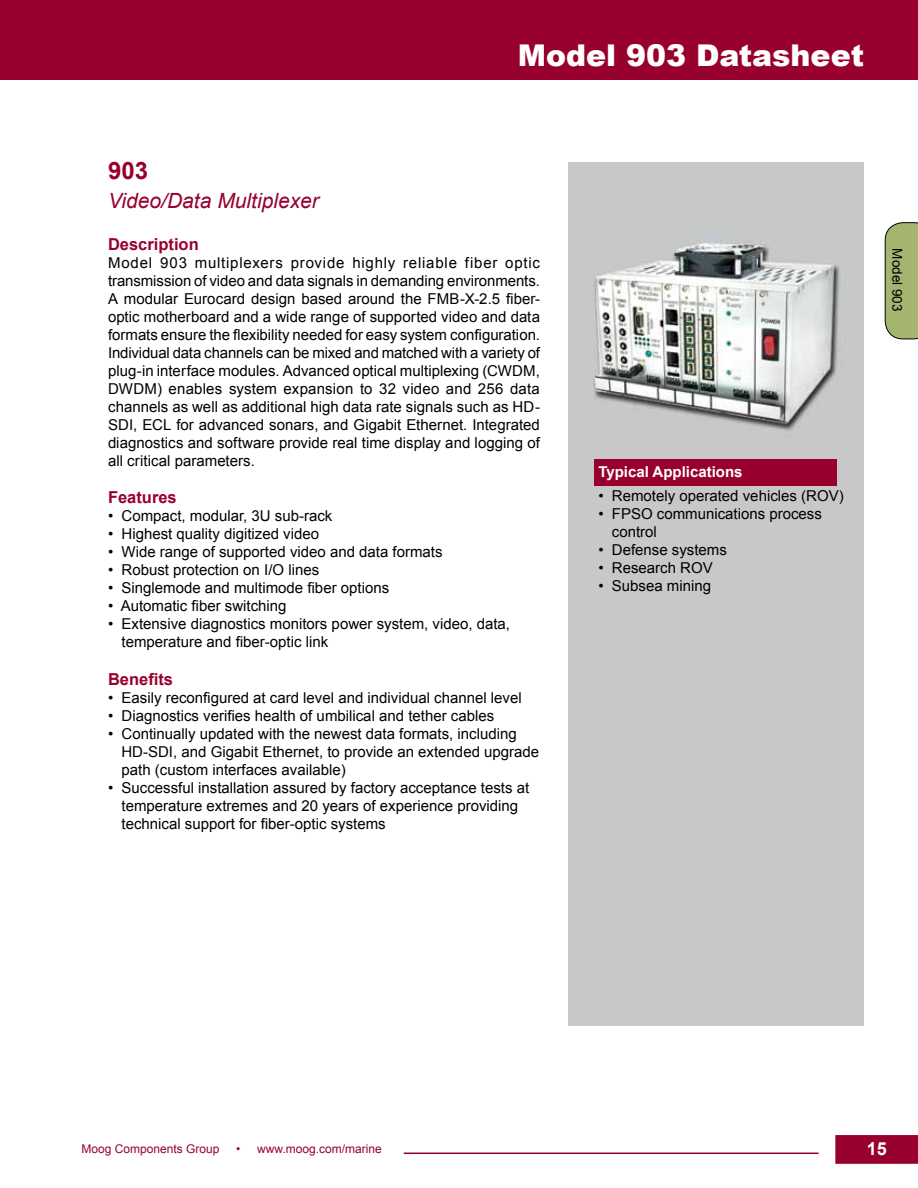
<style>
.page{position:relative;width:918px;height:1188px;background:#fff}
.page>*{position:absolute;margin:0;border:0;box-sizing:border-box;transform-origin:0 0}
.t1{font:900 30px "Arial";color:#fff}
.t2{font:700 24px "Arial";color:#98002e}
.t3{font:italic 21px "Arial";color:#98002e}
.t4{font:700 18px "Arial";color:#fff}
.t5{font:700 16.5px "Arial";color:#98002e}
.t6{font:15px/18px "Arial";color:#000}
.t7{font:700 15px "Arial";color:#fff}
.t8{font:13.5px "Arial";color:#000}
.t9{font:12px "Arial";color:#98002e}
</style>
<div class="page">
<div style="left:0;top:0;width:918px;height:80px;background:#98002e"></div>
<img style="left:568px;top:162px;width:296px;height:864px">
<svg style="left:835px;top:1135px;width:83px;height:29px;background:#990330"></svg>
<hr style="left:404px;top:1153px;width:415px;height:1px;background:#98002e">
<svg style="left:885px;top:222px;width:33px;height:117px;background:#a1b170"></svg>
<div style="left:594px;top:459px;width:243px;height:27px;background:#98002e"></div>
<h1 class="t1" style="left:518px;top:33px;width:348px">Model 903 Datasheet</h1>
<h2 class="t2" style="left:108px;top:155px;width:42px">903</h2>
<h3 class="t3" style="left:108px;top:187px;width:212px">Video/Data Multiplexer</h3>
<p class="t5" style="left:108px;top:233px;width:92px">Description</p>
<p class="t6" style="left:108px;top:254px;width:434px;text-align:justify">Model 903 multiplexers provide highly reliable fiber optic transmission of video and data signals in demanding environments.<br>A modular Eurocard design based around the FMB-X-2.5 fiber&shy;optic motherboard and a wide range of supported video and data formats ensure the flexibility needed for easy system configuration.<br>Individual data channels can be mixed and matched with a variety of plug-in interface modules. Advanced optical multiplexing (CWDM, DWDM) enables system expansion to 32 video and 256 data channels as well as additional high data rate signals such as HD-SDI, ECL for advanced sonars, and Gigabit Ethernet. Integrated diagnostics and software provide real time display and logging of all critical parameters.</p>
<p class="t5" style="left:108px;top:487px;width:70px">Features</p>
<p class="t6" style="left:108px;top:507px;width:226px">• Compact, modular, 3U sub-rack</p>
<p class="t6" style="left:108px;top:525px;width:213px">• Highest quality digitized video</p>
<p class="t6" style="left:108px;top:543px;width:336px">• Wide range of supported video and data formats</p>
<p class="t6" style="left:108px;top:561px;width:213px">• Robust protection on I/O lines</p>
<p class="t6" style="left:108px;top:579px;width:283px">• Singlemode and multimode fiber options</p>
<p class="t6" style="left:108px;top:597px;width:180px">• Automatic fiber switching</p>
<p class="t6" style="left:122px;top:615px;width:390px;text-indent:-14px">• Extensive diagnostics monitors power system, video, data, temperature and fiber-optic link</p>
<p class="t5" style="left:108px;top:668px;width:67px">Benefits</p>
<p class="t6" style="left:108px;top:689px;width:415px">• Easily reconfigured at card level and individual channel level</p>
<p class="t6" style="left:108px;top:707px;width:388px">• Diagnostics verifies health of umbilical and tether cables</p>
<p class="t6" style="left:122px;top:725px;width:419px;text-indent:-14px">• Continually updated with the newest data formats, including<br>HD-SDI, and Gigabit Ethernet, to provide an extended upgrade path (custom interfaces available)</p>
<p class="t6" style="left:122px;top:779px;width:409px;text-indent:-14px">• Successful installation assured by factory acceptance tests at temperature extremes and 20 years of experience providing technical support for fiber-optic systems</p>
<p class="t8" style="left:906px;top:248px;width:65px;rotate:90deg">Model 903</p>
<p class="t7" style="left:598px;top:462px;width:146px">Typical Applications</p>
<p class="t6" style="left:598px;top:487px;width:247px">• Remotely operated vehicles (ROV)</p>
<p class="t6" style="left:612px;top:505px;width:212px;text-indent:-14px">• FPSO communications process control</p>
<p class="t6" style="left:598px;top:541px;width:130px">• Defense systems</p>
<p class="t6" style="left:598px;top:559px;width:116px">• Research ROV</p>
<p class="t6" style="left:598px;top:577px;width:114px">• Subsea mining</p>
<p class="t9" style="left:81px;top:1141px;width:140px">Moog Components Group</p>
<p class="t9" style="left:236px;top:1141px;width:147px">• www.moog.com/marine</p>
<p class="t4" style="left:867px;top:1136px;width:22px">15</p>
</div>
